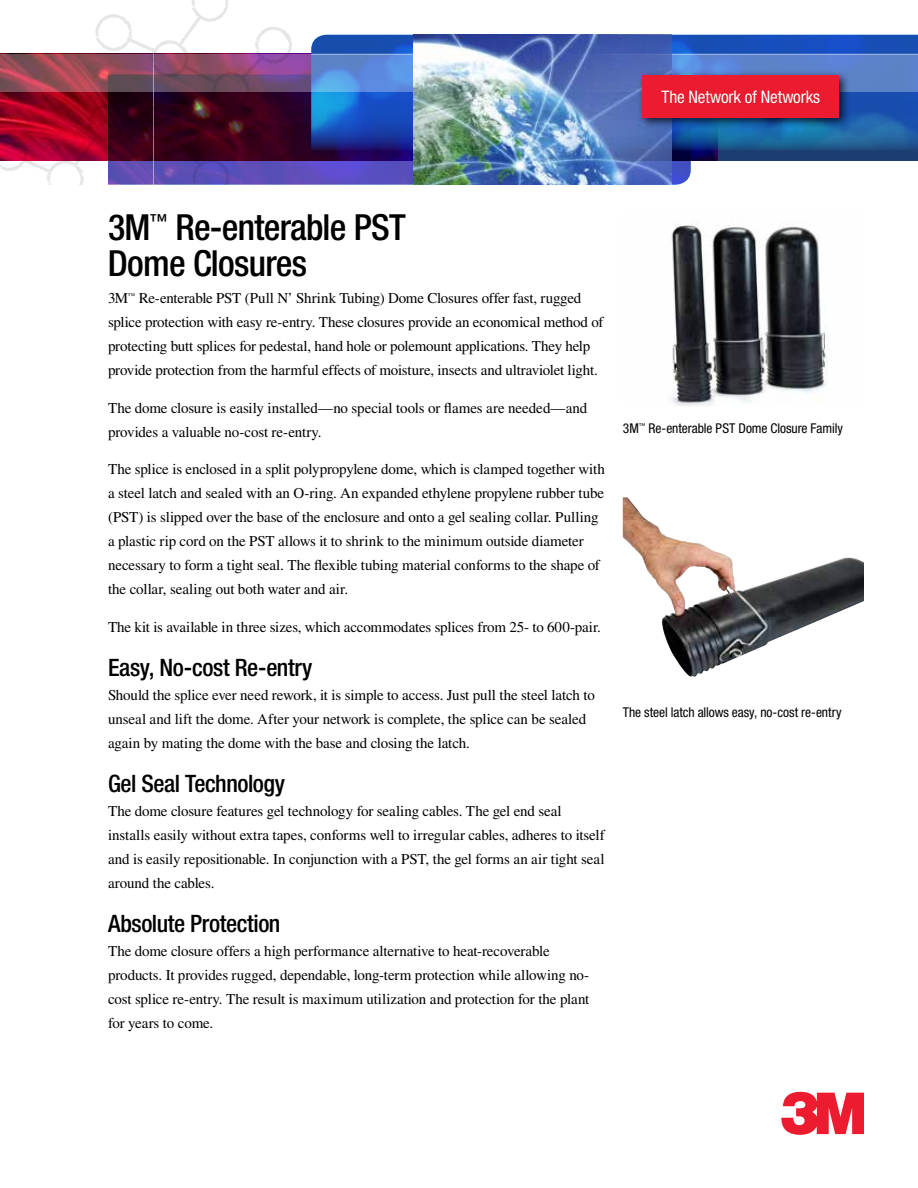
<style>
.page{position:relative;width:918px;height:1188px;background:#fff}
.page>*{position:absolute;margin:0;border:0;box-sizing:border-box;transform-origin:0 0}
.t1{font:500 condensed 36px/36px "Helvetica Neue";letter-spacing:-.02em;color:#000}
.t2{font:500 condensed 24px "Helvetica Neue";letter-spacing:-.02em;color:#000}
.t3{font:condensed 17.25px "Helvetica Neue";letter-spacing:-.01em;color:#fff}
.t4{font:15px/24px "Times";letter-spacing:-.01em;color:#000}
.t5{font:condensed 13.5px "Helvetica Neue";letter-spacing:-.005em;color:#000}
</style>
<div class="page">
<svg style="left:781px;top:1092px;width:83px;height:43px"></svg>
<img style="left:671px;top:223px;width:157px;height:183px">
<img style="left:623px;top:497px;width:241px;height:180px">
<div style="left:672px;top:90px;width:246px;height:70px;background:#1d3d70"></div>
<img style="left:299px;top:91px;width:392px;height:94px">
<img style="left:311px;top:35px;width:607px;height:116px">
<svg style="left:299px;top:54px;width:619px;height:37px;background:#5d86d1"></svg>
<hr style="left:311px;top:54px;width:607px;height:1px;background:#fff">
<img style="left:413px;top:35px;width:259px;height:150px">
<div style="left:637px;top:70px;width:213px;height:59px;background:#000;opacity:.75"></div>
<div style="left:642px;top:75px;width:196px;height:43px;background:#ed1b2f"></div>
<div style="left:662px;top:91px;width:158px;height:13px;background:#000;opacity:.25"></div>
<svg style="left:0;top:0;width:299px;height:185px"></svg>
<p class="t3" style="left:661px;top:87px;width:160px">The Network of Networks</p>
<h1 class="t1" style="left:108px;top:209px;width:299px">3M<sup>™</sup> Re-enterable PST<br>Dome Closures</h1>
<p class="t4" style="left:108px;top:286px;width:497px">3M<sup>™</sup> Re-enterable PST (Pull N’ Shrink Tubing) Dome Closures offer fast, rugged splice protection with easy re-entry. These closures provide an economical method of protecting butt splices for pedestal, hand hole or polemount applications. They help provide protection from the harmful effects of moisture, insects and ultraviolet light.</p>
<p class="t4" style="left:108px;top:396px;width:481px">The dome closure is easily installed—no special tools or flames are needed—and provides a valuable no-cost re-entry.</p>
<p class="t4" style="left:108px;top:457px;width:498px">The splice is enclosed in a split polypropylene dome, which is clamped together with a steel latch and sealed with an O-ring. An expanded ethylene propylene rubber tube (PST) is slipped over the base of the enclosure and onto a gel sealing collar. Pulling a plastic rip cord on the PST allows it to shrink to the minimum outside diameter necessary to form a tight seal. The flexible tubing material conforms to the shape of the collar, sealing out both water and air.</p>
<p class="t4" style="left:108px;top:615px;width:495px">The kit is available in three sizes, which accommodates splices from 25- to 600-pair.</p>
<h2 class="t2" style="left:108px;top:653px;width:206px">Easy, No-cost Re-entry</h2>
<p class="t4" style="left:108px;top:683px;width:489px">Should the splice ever need rework, it is simple to access. Just pull the steel latch to unseal and lift the dome. After your network is complete, the splice can be sealed again by mating the dome with the base and closing the latch.</p>
<h2 class="t2" style="left:108px;top:769px;width:178px">Gel Seal Technology</h2>
<p class="t4" style="left:108px;top:799px;width:498px">The dome closure features gel technology for sealing cables. The gel end seal installs easily without extra tapes, conforms well to irregular cables, adheres to itself and is easily repositionable. In conjunction with a PST, the gel forms an air tight seal around the cables.</p>
<h2 class="t2" style="left:108px;top:910px;width:174px">Absolute Protection</h2>
<p class="t4" style="left:108px;top:939px;width:483px">The dome closure offers a high performance alternative to heat-recoverable products. It provides rugged, dependable, long-term protection while allowing no&shy;cost splice re-entry. The result is maximum utilization and protection for the plant for years to come.</p>
<p class="t5" style="left:623px;top:421px;width:222px">3M<sup>™</sup> Re-enterable PST Dome Closure Family</p>
<p class="t5" style="left:623px;top:704px;width:220px">The steel latch allows easy, no-cost re-entry</p>
</div>
